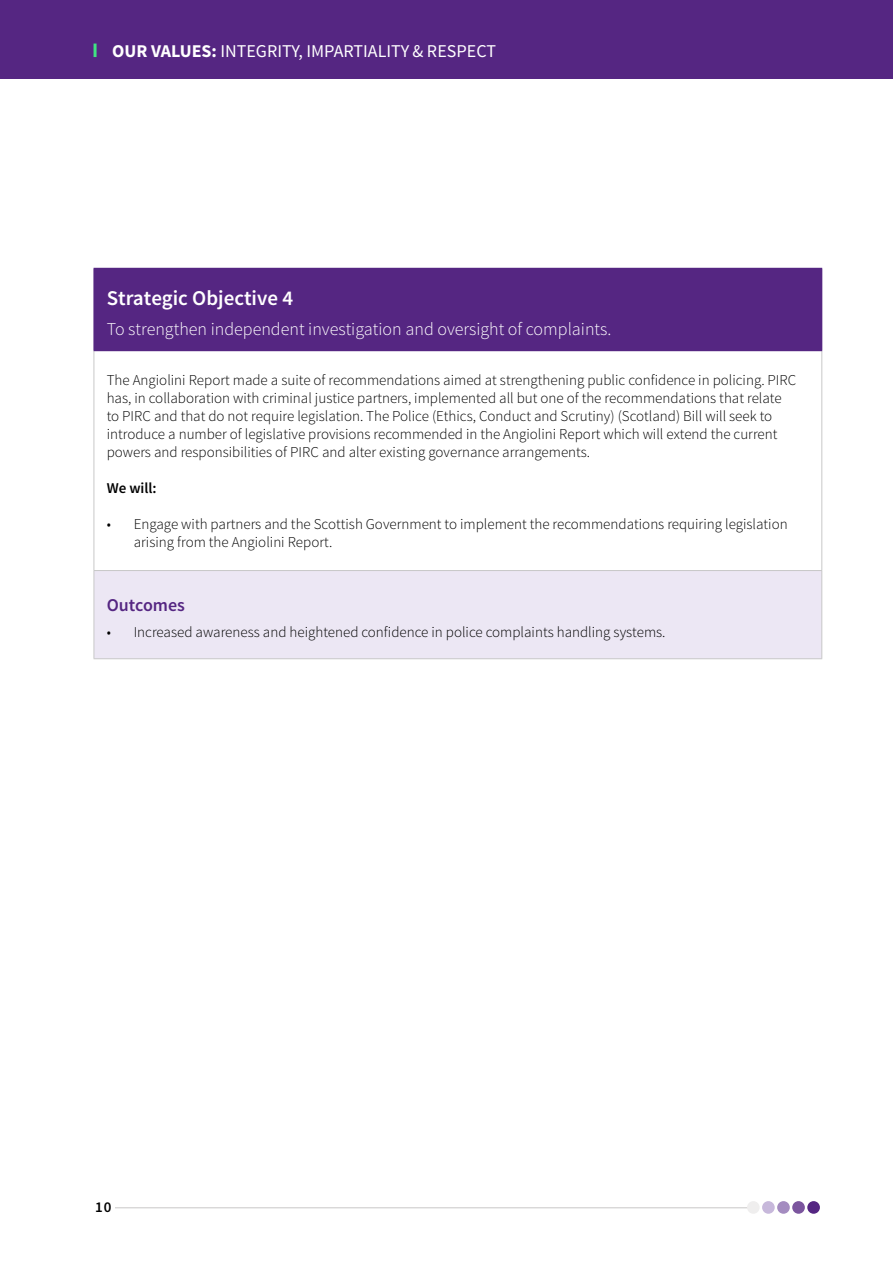
<style>
.page{position:relative;width:893px;height:1263px;background:#fff}
.page>*{position:absolute;margin:0;border:0;box-sizing:border-box;transform-origin:0 0}
.t1{font:600 21px "Source Sans Pro";color:#fff}
.t2{font:300 18px "Source Sans Pro";color:#fff}
.t3{font:18px "Source Sans Pro";color:#fff}
.t4{font:600 18px "Source Sans Pro";color:#552682}
.t5{font:300 15px/18px "Source Sans Pro";color:#000}
.t6{font:600 15px "Source Sans Pro";color:#000}
.s1{font-weight:700}
</style>
<div class="page">
<hr style="left:115px;top:1207px;width:638px;height:1px;background:#c8c7c7">
<div style="left:807px;top:1201px;width:13px;height:13px;background:#552682;border-radius:50%"></div>
<div style="left:792px;top:1201px;width:13px;height:13px;background:#7b559e;border-radius:50%"></div>
<div style="left:762px;top:1201px;width:13px;height:13px;background:#c7b8db;border-radius:50%"></div>
<div style="left:747px;top:1201px;width:13px;height:13px;background:#efeeee;border-radius:50%"></div>
<div style="left:777px;top:1201px;width:13px;height:13px;background:#a48cc0;border-radius:50%"></div>
<div style="left:0;top:0;width:893px;height:79px;background:#552682"></div>
<svg style="left:94px;top:44px;width:3px;height:13px"></svg>
<div style="left:94px;top:268px;width:728px;height:83px;background:#552682"></div>
<div style="left:94px;top:570px;width:728px;height:89px;background:#ece7f4"></div>
<hr style="left:94px;top:351px;width:1px;height:219px;background:#c8c8c8">
<hr style="left:821px;top:351px;width:1px;height:219px;background:#c8c8c8">
<hr style="left:94px;top:570px;width:728px;height:1px;background:#c8c8c8">
<hr style="left:94px;top:571px;width:1px;height:87px;background:#c8c8c8">
<hr style="left:821px;top:571px;width:1px;height:87px;background:#c8c8c8">
<hr style="left:94px;top:658px;width:728px;height:1px;background:#c8c8c8">
<p class="t3" style="left:112px;top:40px;width:385px"><span class="s1">OUR VALUES:</span> INTEGRITY, IMPARTIALITY &amp; RESPECT</p>
<h1 class="t1" style="left:107px;top:285px;width:188px">Strategic Objective 4</h1>
<p class="t2" style="left:107px;top:318px;width:506px">To strengthen independent investigation and oversight of complaints.</p>
<p class="t5" style="left:107px;top:371px;width:691px">The Angiolini Report made a suite of recommendations aimed at strengthening public confidence in policing. PIRC has, in collaboration with criminal justice partners, implemented all but one of the recommendations that relate to PIRC and that do not require legislation. The Police (Ethics, Conduct and Scrutiny) (Scotland) Bill will seek to introduce a number of legislative provisions recommended in the Angiolini Report which will extend the current powers and responsibilities of PIRC and alter existing governance arrangements.</p>
<p class="t6" style="left:107px;top:479px;width:52px">We will:</p>
<p class="t5" style="left:134px;top:515px;width:656px;text-indent:-27px">• Engage with partners and the Scottish Government to implement the recommendations requiring legislation arising from the Angiolini Report.</p>
<p class="t4" style="left:107px;top:593px;width:80px">Outcomes</p>
<p class="t5" style="left:107px;top:623px;width:560px">• Increased awareness and heightened confidence in police complaints handling systems.</p>
<p class="t6" style="left:95px;top:1197px;width:18px">10</p>
</div>
